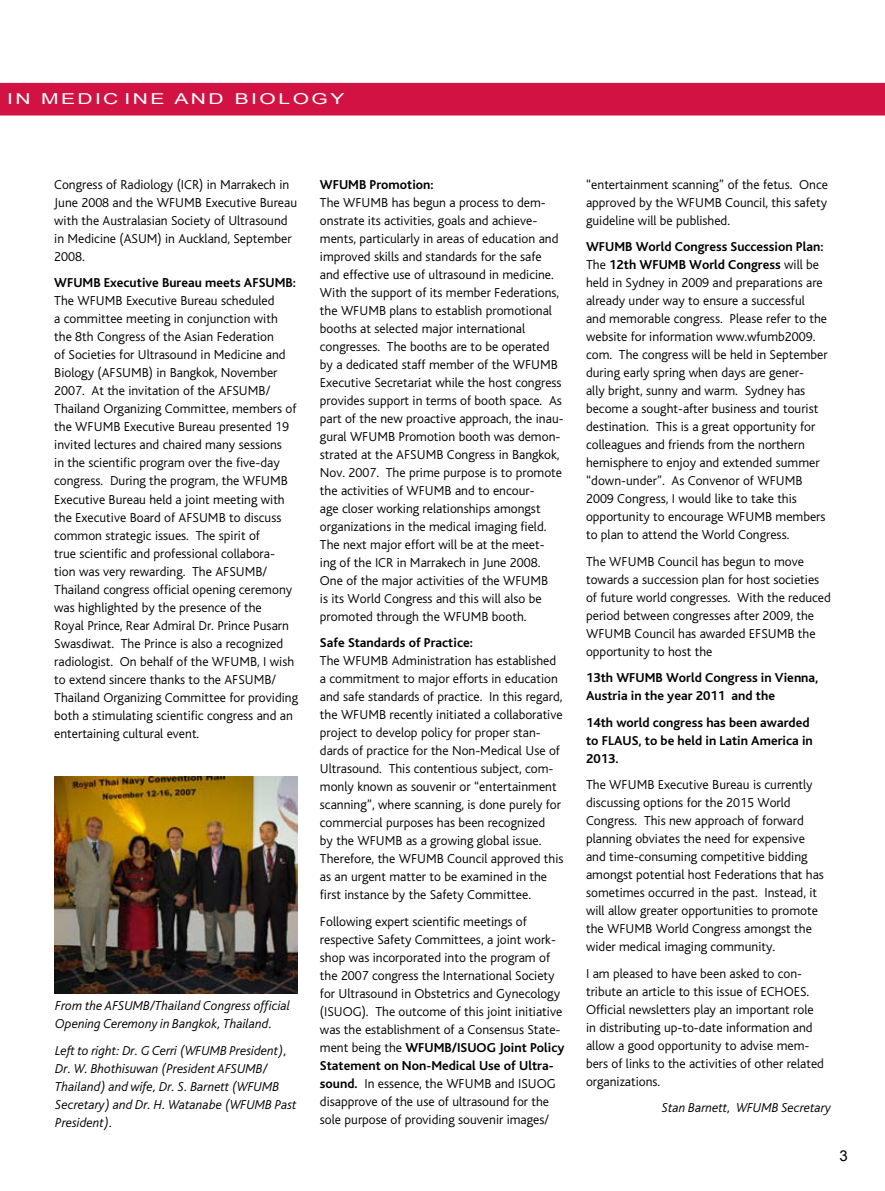
<style>
.page{position:relative;width:885px;height:1191px;background:#fff}
.page>*{position:absolute;margin:0;border:0;box-sizing:border-box;transform-origin:0 0}
.t1{font:15px "Arial";letter-spacing:.12em;color:#fff;scale:1.4 1}
.t2{font:15px "Arial";color:#000}
.t3{font:300 13.5px/18px "Bliss";color:#000}
.t4{font:italic 300 13.5px/18px "Bliss";color:#000}
.t5{font:700 13.5px/18px "Bliss";color:#000}
.s1{font-weight:700}
</style>
<div class="page">
<div style="left:0;top:83px;width:884px;height:32px;background:#d21242"></div>
<img style="left:54px;top:776px;width:244px;height:217px">
<p class="t1" style="left:7px;top:89px;width:242px">IN MEDIC INE AND BIOLOGY</p>
<p class="t3" style="left:54px;top:176px;width:244px">Congress of Radiology (ICR) in Marrakech in June 2008 and the WFUMB Executive Bureau with the Australasian Society of Ultrasound in Medicine (ASUM) in Auckland, September 2008.</p>
<p class="t5" style="left:54px;top:274px;width:243px">WFUMB Executive Bureau meets AFSUMB:</p>
<p class="t3" style="left:54px;top:292px;width:245px">The WFUMB Executive Bureau scheduled<br>a committee meeting in conjunction with the 8th Congress of the Asian Federation<br>of Societies for Ultrasound in Medicine and Biology (AFSUMB) in Bangkok, November 2007. At the invitation of the AFSUMB/ Thailand Organizing Committee, members of the WFUMB Executive Bureau presented 19 invited lectures and chaired many sessions<br>in the scientific program over the five-day congress. During the program, the WFUMB Executive Bureau held a joint meeting with the Executive Board of AFSUMB to discuss common strategic issues. The spirit of<br>true scientific and professional collabora&shy;tion was very rewarding. The AFSUMB/ Thailand congress official opening ceremony was highlighted by the presence of the<br>Royal Prince, Rear Admiral Dr. Prince Pusarn Swasdiwat. The Prince is also a recognized radiologist. On behalf of the WFUMB, I wish to extend sincere thanks to the AFSUMB/ Thailand Organizing Committee for providing both a stimulating scientific congress and an entertaining cultural event.</p>
<p class="t4" style="left:55px;top:997px;width:236px">From the AFSUMB/Thailand Congress official<br>Opening Ceremony in Bangkok, Thailand.</p>
<p class="t4" style="left:55px;top:1041px;width:243px">Left to right: Dr. G Cerri (WFUMB President), Dr. W. Bhothisuwan (President AFSUMB/ Thailand) and wife, Dr. S. Barnett (WFUMB Secretary) and Dr. H. Watanabe (WFUMB Past President).</p>
<p class="t5" style="left:320px;top:176px;width:115px">WFUMB Promotion:</p>
<p class="t3" style="left:320px;top:194px;width:245px">The WFUMB has begun a process to dem&shy;onstrate its activities, goals and achieve&shy;ments, particularly in areas of education and improved skills and standards for the safe and effective use of ultrasound in medicine.<br>With the support of its member Federations, the WFUMB plans to establish promotional booths at selected major international congresses. The booths are to be operated by a dedicated staff member of the WFUMB Executive Secretariat while the host congress provides support in terms of booth space. As part of the new proactive approach, the inau&shy;gural WFUMB Promotion booth was demon&shy;strated at the AFSUMB Congress in Bangkok, Nov. 2007. The prime purpose is to promote the activities of WFUMB and to encour-<br>age closer working relationships amongst organizations in the medical imaging field.<br>The next major effort will be at the meet&shy;ing of the ICR in Marrakech in June 2008.<br>One of the major activities of the WFUMB<br>is its World Congress and this will also be promoted through the WFUMB booth.</p>
<p class="t5" style="left:320px;top:634px;width:154px">Safe Standards of Practice:</p>
<p class="t3" style="left:320px;top:652px;width:245px">The WFUMB Administration has established a commitment to major efforts in education and safe standards of practice. In this regard, the WFUMB recently initiated a collaborative project to develop policy for proper stan&shy;dards of practice for the Non-Medical Use of Ultrasound. This contentious subject, com&shy;monly known as souvenir or “entertainment scanning”, where scanning, is done purely for commercial purposes has been recognized<br>by the WFUMB as a growing global issue.<br>Therefore, the WFUMB Council approved this as an urgent matter to be examined in the first instance by the Safety Committee.</p>
<p class="t3" style="left:320px;top:912px;width:246px">Following expert scientific meetings of respective Safety Committees, a joint work&shy;shop was incorporated into the program of the 2007 congress the International Society for Ultrasound in Obstetrics and Gynecology (ISUOG). The outcome of this joint initiative was the establishment of a Consensus State&shy;ment being the <span class="s1">WFUMB/ISUOG Joint Policy Statement on Non-Medical Use of Ultra&shy;sound.</span> In essence, the WFUMB and ISUOG disapprove of the use of ultrasound for the sole purpose of providing souvenir images/</p>
<p class="t3" style="left:586px;top:175px;width:243px;text-align:justify">“entertainment scanning” of the fetus. Once approved by the WFUMB Council, this safety guideline will be published.</p>
<p class="t3" style="left:586px;top:238px;width:243px"><span class="s1">WFUMB World Congress Succession Plan:<br></span>The <span class="s1">12th WFUMB World Congress</span> will be held in Sydney in 2009 and preparations are already under way to ensure a successful and memorable congress. Please refer to the website for information www.wfumb2009. com. The congress will be held in September during early spring when days are gener-<br>ally bright, sunny and warm. Sydney has become a sought-after business and tourist destination. This is a great opportunity for colleagues and friends from the northern hemisphere to enjoy and extended summer “down-under”. As Convenor of WFUMB 2009 Congress, I would like to take this opportunity to encourage WFUMB members to plan to attend the World Congress.</p>
<p class="t3" style="left:586px;top:552px;width:246px">The WFUMB Council has begun to move towards a succession plan for host societies of future world congresses. With the reduced period between congresses after 2009, the WFUMB Council has awarded EFSUMB the opportunity to host the</p>
<p class="t5" style="left:586px;top:669px;width:234px">13th WFUMB World Congress in Vienna,<br>Austria in the year 2011 and the</p>
<p class="t5" style="left:586px;top:713px;width:228px">14th world congress has been awarded to FLAUS, to be held in Latin America in<br>2013.</p>
<p class="t3" style="left:586px;top:776px;width:239px">The WFUMB Executive Bureau is currently discussing options for the 2015 World Congress. This new approach of forward planning obviates the need for expensive and time-consuming competitive bidding amongst potential host Federations that has sometimes occurred in the past. Instead, it will allow greater opportunities to promote the WFUMB World Congress amongst the wider medical imaging community.</p>
<p class="t3" style="left:586px;top:964px;width:239px">I am pleased to have been asked to con&shy;tribute an article to this issue of ECHOES.<br>Official newsletters play an important role in distributing up-to-date information and allow a good opportunity to advise mem&shy;bers of links to the activities of other related organizations.</p>
<p class="t4" style="left:661px;top:1099px;width:170px">Stan Barnett, WFUMB Secretary</p>
<p class="t2" style="left:839px;top:1145px;width:10px">3</p>
</div>
